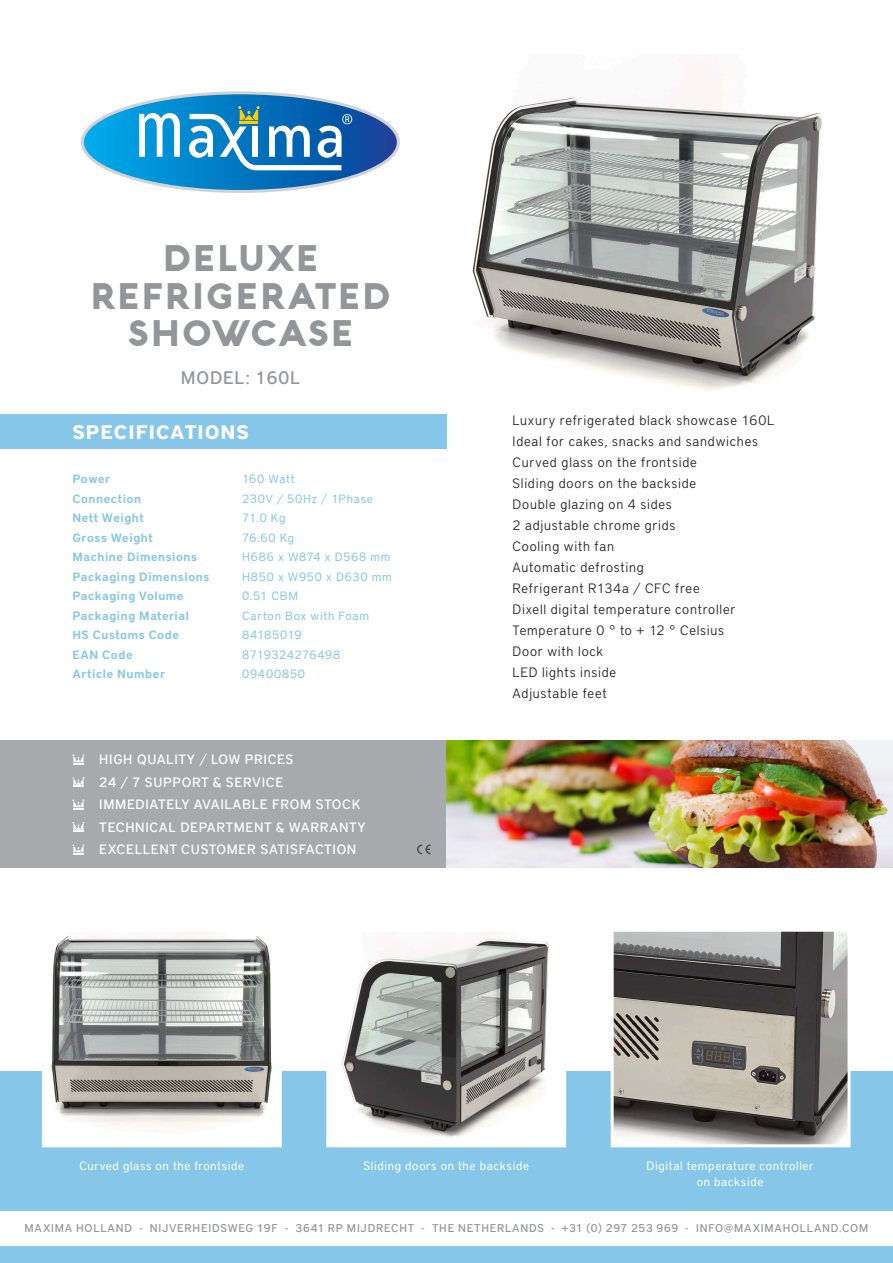
<style>
.page{position:relative;width:893px;height:1263px;background:#fff}
.page>*{position:absolute;margin:0;border:0;box-sizing:border-box;transform-origin:0 0}
.t1{font:900 36px/37.5px "Aquawax";letter-spacing:.05em;color:#939598;text-align:center}
.t2{font:700 19.5px "District Pro";letter-spacing:.05em;color:#fff}
.t3{font:500 18px "District Pro";letter-spacing:.05em;color:#939598}
.t4{font:300 13.5px "District Pro";letter-spacing:.055em;color:#231f20}
.t5{font:500 13.5px "District Pro";letter-spacing:.05em;color:#fff}
.t6{font:600 12px "District Pro";letter-spacing:.05em;color:#86c7e9}
.t7{font:12px "District Pro";letter-spacing:.06em;color:#86c7e9}
.t8{font:12px "District Pro";letter-spacing:.05em;color:#fff}
.t9{font:12px "District Pro";letter-spacing:.04em;color:#86c7e9}
.t10{font:12px "District Pro";letter-spacing:.015em;color:#86c7e9}
.t11{font:500 11.25px "District Pro";letter-spacing:.07em;color:#939598}
</style>
<div class="page">
<div style="left:0;top:740px;width:446px;height:128px;background:#a8a9ad"></div>
<div style="left:0;top:1071px;width:893px;height:192px;background:#86c7e9"></div>
<div style="left:0;top:415px;width:446px;height:34px;background:#86c7e9"></div>
<svg style="left:82px;top:93px;width:316px;height:99px"></svg>
<div style="left:0;top:1211px;width:893px;height:34px;background:#fff"></div>
<svg style="left:73px;top:754px;width:11px;height:10px"></svg>
<svg style="left:73px;top:777px;width:11px;height:10px"></svg>
<svg style="left:73px;top:799px;width:11px;height:10px"></svg>
<svg style="left:73px;top:844px;width:11px;height:10px"></svg>
<svg style="left:73px;top:822px;width:11px;height:10px"></svg>
<svg style="left:417px;top:844px;width:14px;height:10px"></svg>
<img style="left:472px;top:97px;width:350px;height:293px">
<svg style="left:610px;top:931px;width:241px;height:217px;background:#898682"></svg>
<svg style="left:326px;top:938px;width:241px;height:210px"></svg>
<svg style="left:41px;top:936px;width:241px;height:212px;background:#b4b5b2"></svg>
<img style="left:446px;top:740px;width:447px;height:128px">
<p class="t1" style="left:90px;top:239px;width:302px">DELUXE<br>REFRIGERATED<br>SHOWCASE</p>
<p class="t3" style="left:181px;top:365px;width:121px">MODEL: 160L</p>
<p class="t2" style="left:73px;top:418px;width:178px">SPECIFICATIONS</p>
<p class="t6" style="left:73px;top:471px;width:39px">Power</p>
<p class="t6" style="left:73px;top:490px;width:70px">Connection</p>
<p class="t6" style="left:73px;top:510px;width:73px">Nett Weight</p>
<p class="t6" style="left:73px;top:529px;width:82px">Gross Weight</p>
<p class="t6" style="left:73px;top:549px;width:126px">Machine Dimensions</p>
<p class="t6" style="left:73px;top:568px;width:138px">Packaging Dimensions</p>
<p class="t6" style="left:73px;top:588px;width:112px">Packaging Volume</p>
<p class="t6" style="left:73px;top:607px;width:118px">Packaging Material</p>
<p class="t6" style="left:73px;top:627px;width:108px">HS Customs Code</p>
<p class="t6" style="left:73px;top:646px;width:62px">EAN Code</p>
<p class="t6" style="left:73px;top:666px;width:94px">Article Number</p>
<p class="t7" style="left:242px;top:471px;width:54px">160 Watt</p>
<p class="t7" style="left:242px;top:490px;width:132px">230V / 50Hz / 1Phase</p>
<p class="t7" style="left:242px;top:510px;width:45px">71.0 Kg</p>
<p class="t7" style="left:242px;top:529px;width:54px">76.60 Kg</p>
<p class="t7" style="left:242px;top:549px;width:150px">H686 x W874 x D568 mm</p>
<p class="t7" style="left:242px;top:568px;width:151px">H850 x W950 x D630 mm</p>
<p class="t7" style="left:242px;top:588px;width:57px">0.51 CBM</p>
<p class="t7" style="left:242px;top:607px;width:129px">Carton Box with Foam</p>
<p class="t10" style="left:242px;top:627px;width:61px">84185019</p>
<p class="t9" style="left:242px;top:646px;width:100px">8719324276498</p>
<p class="t7" style="left:242px;top:666px;width:65px">09400850</p>
<p class="t5" style="left:99px;top:750px;width:196px">HIGH QUALITY / LOW PRICES</p>
<p class="t5" style="left:99px;top:773px;width:186px">24 / 7 SUPPORT &amp; SERVICE</p>
<p class="t5" style="left:99px;top:795px;width:263px">IMMEDIATELY AVAILABLE FROM STOCK</p>
<p class="t5" style="left:99px;top:818px;width:268px">TECHNICAL DEPARTMENT &amp; WARRANTY</p>
<p class="t5" style="left:99px;top:840px;width:259px">EXCELLENT CUSTOMER SATISFACTION</p>
<p class="t4" style="left:513px;top:411px;width:263px">Luxury refrigerated black showcase 160L</p>
<p class="t4" style="left:513px;top:432px;width:247px">Ideal for cakes, snacks and sandwiches</p>
<p class="t4" style="left:513px;top:453px;width:186px">Curved glass on the frontside</p>
<p class="t4" style="left:513px;top:474px;width:185px">Sliding doors on the backside</p>
<p class="t4" style="left:513px;top:495px;width:161px">Double glazing on 4 sides</p>
<p class="t4" style="left:513px;top:516px;width:164px">2 adjustable chrome grids</p>
<p class="t4" style="left:513px;top:537px;width:103px">Cooling with fan</p>
<p class="t4" style="left:513px;top:558px;width:133px">Automatic defrosting</p>
<p class="t4" style="left:513px;top:579px;width:189px">Refrigerant R134a / CFC free</p>
<p class="t4" style="left:513px;top:600px;width:224px">Dixell digital temperature controller</p>
<p class="t4" style="left:513px;top:621px;width:213px">Temperature 0 ° to + 12 ° Celsius</p>
<p class="t4" style="left:513px;top:642px;width:92px">Door with lock</p>
<p class="t4" style="left:513px;top:663px;width:105px">LED lights inside</p>
<p class="t4" style="left:513px;top:684px;width:96px">Adjustable feet</p>
<p class="t8" style="left:79px;top:1157px;width:166px">Curved glass on the frontside</p>
<p class="t8" style="left:363px;top:1157px;width:167px">Sliding doors on the backside</p>
<p class="t8" style="left:647px;top:1157px;width:169px">Digital temperature controller</p>
<p class="t8" style="left:697px;top:1174px;width:68px">on backside</p>
<p class="t11" style="left:25px;top:1221px;width:845px">MAXIMA HOLLAND - NIJVERHEIDSWEG 19F - 3641 RP MIJDRECHT - THE NETHERLANDS - +31 (0) 297 253 969 - INFO@MAXIMAHOLLAND.COM</p>
</div>
